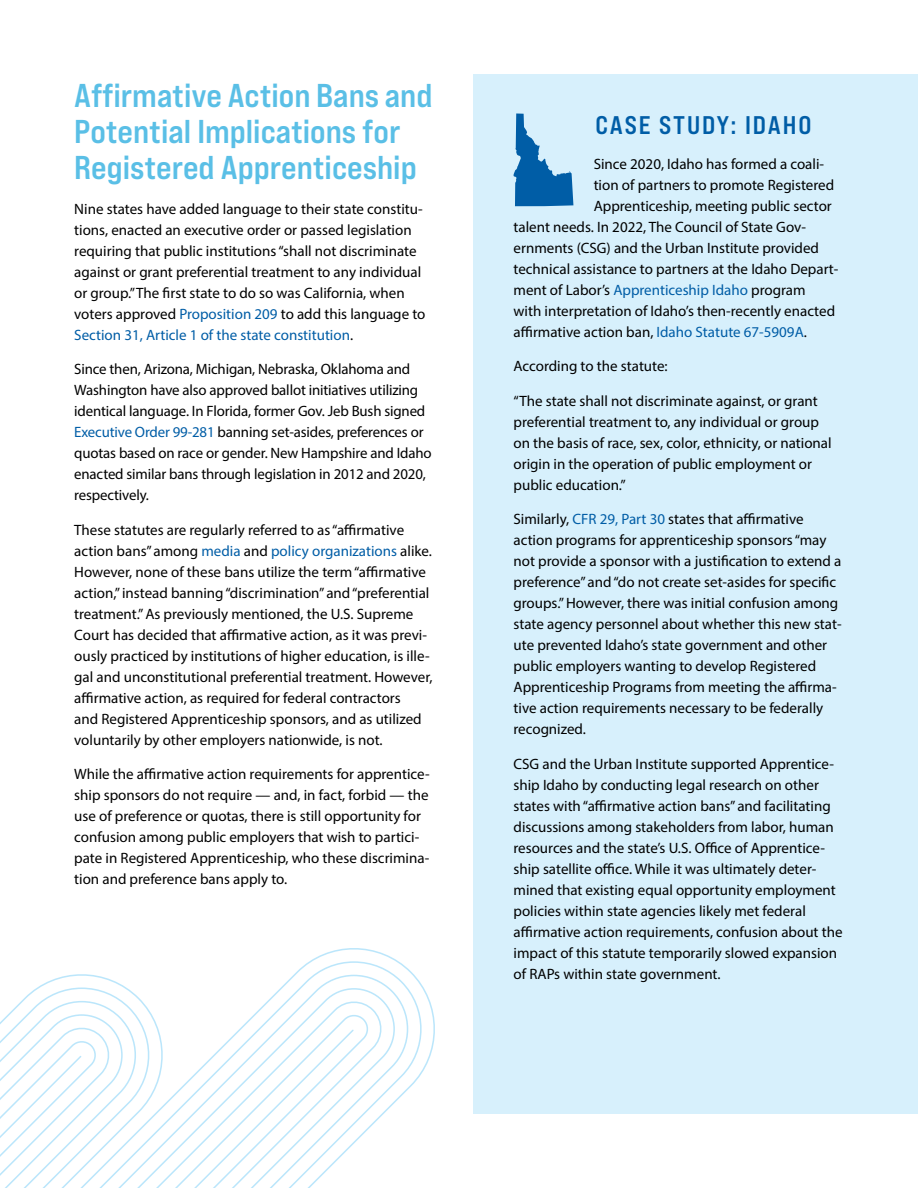
<style>
.page{position:relative;width:918px;height:1188px;background:#fff}
.page>*{position:absolute;margin:0;border:0;box-sizing:border-box;transform-origin:0 0}
.Head_1___H2{font:33px/36px "Bebas Neue Pro Exp Bd";color:#5abfe6}
.Pop-out_Header___P{font:25.5px "Bebas Neue Pro Exp Bd";letter-spacing:.075em;color:#005da6}
.Body___P{font:15px/21px "Myriad Pro";color:#000}
.s1{color:#005da6}
</style>
<div class="page">
<div style="left:474px;top:74px;width:444px;height:1040px;background:#d7f0fc"></div>
<svg style="left:240px;top:948px;width:195px;height:195px"></svg>
<svg style="left:171px;top:1028px;width:184px;height:160px"></svg>
<svg style="left:0;top:974px;width:171px;height:214px"></svg>
<svg style="left:514px;top:113px;width:59px;height:93px"></svg>
<h1 class="Head_1___H2" style="left:74px;top:77px;width:360px">Affirmative Action Bans and<br>Potential Implications for<br>Registered Apprenticeship</h1>
<p class="Body___P" style="left:74px;top:198px;width:353px">Nine states have added language to their state constitu&shy;tions, enacted an executive order or passed legislation requiring that public institutions “shall not discriminate against or grant preferential treatment to any individual or group.” The first state to do so was California, when voters approved <span class="s1">Proposition 209</span> to add this language to <span class="s1">Section 31, Article 1 of the state constitution</span>.</p>
<p class="Body___P" style="left:74px;top:358px;width:359px">Since then, Arizona, Michigan, Nebraska, Oklahoma and Washington have also approved ballot initiatives utilizing identical language. In Florida, former Gov. Jeb Bush signed <span class="s1">Executive Order 99-281</span> banning set-asides, preferences or quotas based on race or gender. New Hampshire and Idaho enacted similar bans through legislation in 2012 and 2020, respectively.</p>
<p class="Body___P" style="left:74px;top:519px;width:360px">These statutes are regularly referred to as “affirmative action bans” among <span class="s1">media</span> and <span class="s1">policy organizations</span> alike.<br>However, none of these bans utilize the term “affirmative action,” instead banning “discrimination” and “preferential treatment.” As previously mentioned, the U.S. Supreme Court has decided that affirmative action, as it was previ&shy;ously practiced by institutions of higher education, is ille&shy;gal and unconstitutional preferential treatment. However, affirmative action, as required for federal contractors<br>and Registered Apprenticeship sponsors, and as utilized voluntarily by other employers nationwide, is not.</p>
<p class="Body___P" style="left:74px;top:763px;width:357px">While the affirmative action requirements for apprentice&shy;ship sponsors do not require — and, in fact, forbid — the use of preference or quotas, there is still opportunity for confusion among public employers that wish to partici&shy;pate in Registered Apprenticeship, who these discrimina&shy;tion and preference bans apply to.</p>
<p class="Pop-out_Header___P" style="left:596px;top:110px;width:217px">CASE STUDY: IDAHO</p>
<p class="Body___P" style="left:594px;top:153px;width:232px">Since 2020, Idaho has formed a coali-</p>
<p class="Body___P" style="left:594px;top:174px;width:242px">tion of partners to promote Registered</p>
<p class="Body___P" style="left:594px;top:195px;width:240px">Apprenticeship, meeting public sector</p>
<p class="Body___P" style="left:514px;top:216px;width:294px">talent needs. In 2022, The Council of State Gov-</p>
<p class="Body___P" style="left:514px;top:237px;width:307px">ernments (CSG) and the Urban Institute provided</p>
<p class="Body___P" style="left:514px;top:258px;width:326px">technical assistance to partners at the Idaho Depart-</p>
<p class="Body___P" style="left:514px;top:279px;width:294px">ment of Labor’s <span class="s1">Apprenticeship Idaho</span> program</p>
<p class="Body___P" style="left:514px;top:300px;width:323px">with interpretation of Idaho’s then-recently enacted</p>
<p class="Body___P" style="left:514px;top:321px;width:295px">affirmative action ban, <span class="s1">Idaho Statute 67-5909A</span>.</p>
<p class="Body___P" style="left:514px;top:356px;width:156px">According to the statute:</p>
<p class="Body___P" style="left:514px;top:390px;width:320px">“The state shall not discriminate against, or grant preferential treatment to, any individual or group on the basis of race, sex, color, ethnicity, or national origin in the operation of public employment or public education.”</p>
<p class="Body___P" style="left:514px;top:509px;width:330px">Similarly, <span class="s1">CFR 29, Part 30</span> states that affirmative action programs for apprenticeship sponsors “may not provide a sponsor with a justification to extend a preference” and “do not create set-asides for specific groups.” However, there was initial confusion among state agency personnel about whether this new stat&shy;ute prevented Idaho’s state government and other public employers wanting to develop Registered Apprenticeship Programs from meeting the affirma&shy;tive action requirements necessary to be federally recognized.</p>
<p class="Body___P" style="left:514px;top:753px;width:331px">CSG and the Urban Institute supported Apprentice&shy;ship Idaho by conducting legal research on other states with “affirmative action bans” and facilitating discussions among stakeholders from labor, human resources and the state’s U.S. Office of Apprentice&shy;ship satellite office. While it was ultimately deter&shy;mined that existing equal opportunity employment policies within state agencies likely met federal affirmative action requirements, confusion about the impact of this statute temporarily slowed expansion of RAPs within state government.</p>
</div>
